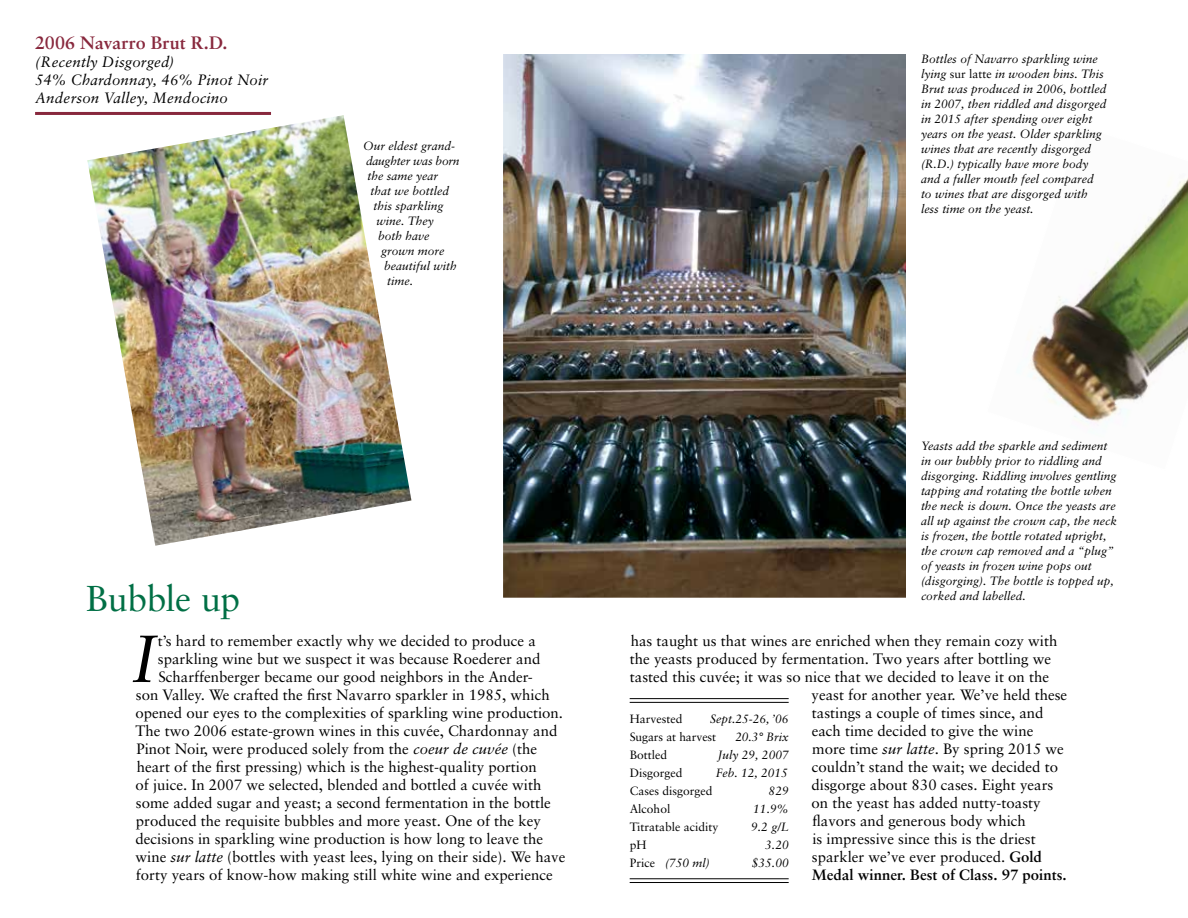
<style>
.page{position:relative;width:1188px;height:918px;background:#fff}
.page>*{position:absolute;margin:0;border:0;box-sizing:border-box;transform-origin:0 0}
.t1{font:italic 66.6px "Sabon";color:#000}
.t2{font:36px "Sabon";letter-spacing:-.02em;color:#006f45}
.t3{font:700 18px "Sabon";letter-spacing:-.01em;color:#88283d}
.t4{font:15px "Sabon";color:#000}
.t5{font:italic 15px/18px "Sabon";letter-spacing:.015em;color:#000}
.t6{font:700 15px "Sabon";color:#000}
.t7{font:italic 12px/15px "Sabon";color:#000}
.t8{font:12px "Sabon";color:#000}
.t9{font:italic 12px "Sabon";letter-spacing:-.02em;color:#000}
.s1{font-style:italic}
.s2{font-style:normal}
.s3{font-weight:700}
</style>
<div class="page">
<img style="left:1027px;top:178px;width:161px;height:247px">
<hr style="left:35px;top:112px;width:236px;height:3px;background:#88283d">
<hr style="left:630px;top:698px;width:159px;height:1px;background:#000">
<hr style="left:630px;top:702px;width:159px;height:1px;background:#000">
<hr style="left:630px;top:878px;width:159px;height:1px;background:#000">
<hr style="left:630px;top:882px;width:159px;height:1px;background:#000">
<img style="left:505px;top:55px;width:400px;height:541px">
<div style="left:502px;top:52px;width:406px;height:547px;border:2px solid #fff"></div>
<img style="left:87px;top:115px;width:324px;height:431px">
<p class="t3" style="left:35px;top:32px;width:194px">2006 Navarro Brut R.D.</p>
<p class="t5" style="left:35px;top:53px;width:235px">(Recently Disgorged)<br>54% Chardonnay, 46% Pinot Noir<br>Anderson Valley, Mendocino</p>
<p class="t7" style="left:363px;top:139px;width:94px">Our eldest grand-</p>
<p class="t9" style="left:366px;top:154px;width:95px">daughter was born</p>
<p class="t7" style="left:368px;top:169px;width:72px">the same year</p>
<p class="t7" style="left:371px;top:184px;width:80px">that we bottled</p>
<p class="t7" style="left:374px;top:199px;width:72px">this sparkling</p>
<p class="t7" style="left:377px;top:214px;width:59px">wine. They</p>
<p class="t7" style="left:378px;top:229px;width:53px">both have</p>
<p class="t7" style="left:381px;top:244px;width:65px">grown more</p>
<p class="t7" style="left:384px;top:259px;width:74px">beautiful with</p>
<p class="t7" style="left:387px;top:274px;width:27px">time.</p>
<h2 class="t2" style="left:86px;top:577px;width:156px">Bubble up</h2>
<h1 class="t1" style="left:131px;top:620px;width:27px">I</h1>
<p class="t4" style="left:158px;top:632px;width:380px">t’s hard to remember exactly why we decided to produce a</p>
<p class="t4" style="left:158px;top:650px;width:384px">sparkling wine but we suspect it was because Roederer and</p>
<p class="t4" style="left:158px;top:668px;width:376px">Scharffenberger became our good neighbors in the Ander-</p>
<p class="t4" style="left:136px;top:686px;width:415px">son Valley. We crafted the first Navarro sparkler in 1985, which</p>
<p class="t4" style="left:136px;top:704px;width:429px">opened our eyes to the complexities of sparkling wine production.</p>
<p class="t4" style="left:136px;top:722px;width:423px">The two 2006 estate-grown wines in this cuvée, Chardonnay and</p>
<p class="t4" style="left:136px;top:740px;width:402px">Pinot Noir, were produced solely from the <span class="s1">coeur de cuvée</span> (the</p>
<p class="t4" style="left:137px;top:758px;width:402px">heart of the first pressing) which is the highest-quality portion</p>
<p class="t4" style="left:136px;top:776px;width:407px">of juice. In 2007 we selected, blended and bottled a cuvée with</p>
<p class="t4" style="left:136px;top:794px;width:417px">some added sugar and yeast; a second fermentation in the bottle</p>
<p class="t4" style="left:136px;top:812px;width:407px">produced the requisite bubbles and more yeast. One of the key</p>
<p class="t4" style="left:136px;top:830px;width:409px">decisions in sparkling wine production is how long to leave the</p>
<p class="t4" style="left:136px;top:848px;width:431px">wine <span class="s1">sur latte</span> (bottles with yeast lees, lying on their side). We have</p>
<p class="t4" style="left:136px;top:866px;width:418px">forty years of know-how making still white wine and experience</p>
<p class="t7" style="left:921px;top:52px;width:187px">Bottles of Navarro sparkling wine lying <span class="s2">sur latte</span> in wooden bins. This<br>Brut was produced in 2006, bottled in 2007, then riddled and disgorged in 2015 after spending over eight years on the yeast. Older sparkling wines that are recently disgorged (R.D.) typically have more body and a fuller mouth feel compared to wines that are disgorged with less time on the yeast.</p>
<p class="t7" style="left:921px;top:439px;width:198px">Yeasts add the sparkle and sediment in our bubbly prior to riddling and disgorging. Riddling involves gentling tapping and rotating the bottle when the neck is down. Once the yeasts are all up against the crown cap, the neck is frozen, the bottle rotated upright, the crown cap removed and a “plug” of yeasts in frozen wine pops out (disgorging). The bottle is topped up, corked and labelled.</p>
<p class="t4" style="left:631px;top:632px;width:428px">has taught us that wines are enriched when they remain cozy with</p>
<p class="t4" style="left:630px;top:650px;width:423px">the yeasts produced by fermentation. Two years after bottling we</p>
<p class="t4" style="left:630px;top:668px;width:421px">tasted this cuvée; it was so nice that we decided to leave it on the</p>
<p class="t4" style="left:812px;top:686px;width:257px">yeast for another year. We’ve held these</p>
<p class="t4" style="left:812px;top:704px;width:233px">tastings a couple of times since, and</p>
<p class="t4" style="left:812px;top:722px;width:223px">each time decided to give the wine</p>
<p class="t4" style="left:812px;top:740px;width:253px">more time <span class="s1">sur latte</span>. By spring 2015 we</p>
<p class="t4" style="left:812px;top:758px;width:248px">couldn’t stand the wait; we decided to</p>
<p class="t4" style="left:812px;top:776px;width:243px">disgorge about 830 cases. Eight years</p>
<p class="t4" style="left:812px;top:794px;width:231px">on the yeast has added nutty-toasty</p>
<p class="t4" style="left:813px;top:812px;width:215px">flavors and generous body which</p>
<p class="t4" style="left:812px;top:830px;width:225px">is impressive since this is the driest</p>
<p class="t4" style="left:812px;top:848px;width:232px">sparkler we’ve ever produced. <span class="s3">Gold</span></p>
<p class="t6" style="left:812px;top:866px;width:256px">Medal winner. Best of Class. 97 points.</p>
<p class="t8" style="left:630px;top:711px;width:54px">Harvested</p>
<p class="t7" style="left:710px;top:711px;width:80px">Sept.25-26, ’06</p>
<p class="t8" style="left:630px;top:729px;width:88px">Sugars at harvest</p>
<p class="t7" style="left:735px;top:729px;width:55px">20.3° Brix</p>
<p class="t8" style="left:630px;top:747px;width:39px">Bottled</p>
<p class="t7" style="left:718px;top:747px;width:72px">July 29, 2007</p>
<p class="t8" style="left:630px;top:765px;width:54px">Disgorged</p>
<p class="t7" style="left:716px;top:765px;width:74px">Feb. 12, 2015</p>
<p class="t8" style="left:630px;top:783px;width:84px">Cases disgorged</p>
<p class="t7" style="left:769px;top:783px;width:22px">829</p>
<p class="t8" style="left:630px;top:801px;width:42px">Alcohol</p>
<p class="t7" style="left:753px;top:801px;width:37px">11.9%</p>
<p class="t8" style="left:630px;top:819px;width:90px">Titratable acidity</p>
<p class="t7" style="left:751px;top:819px;width:39px">9.2 g/L</p>
<p class="t8" style="left:630px;top:837px;width:18px">pH</p>
<p class="t7" style="left:765px;top:837px;width:25px">3.20</p>
<p class="t7" style="left:630px;top:855px;width:82px"><span class="s2">Price</span> (750 ml)</p>
<p class="t7" style="left:752px;top:855px;width:38px">$35.00</p>
</div>
